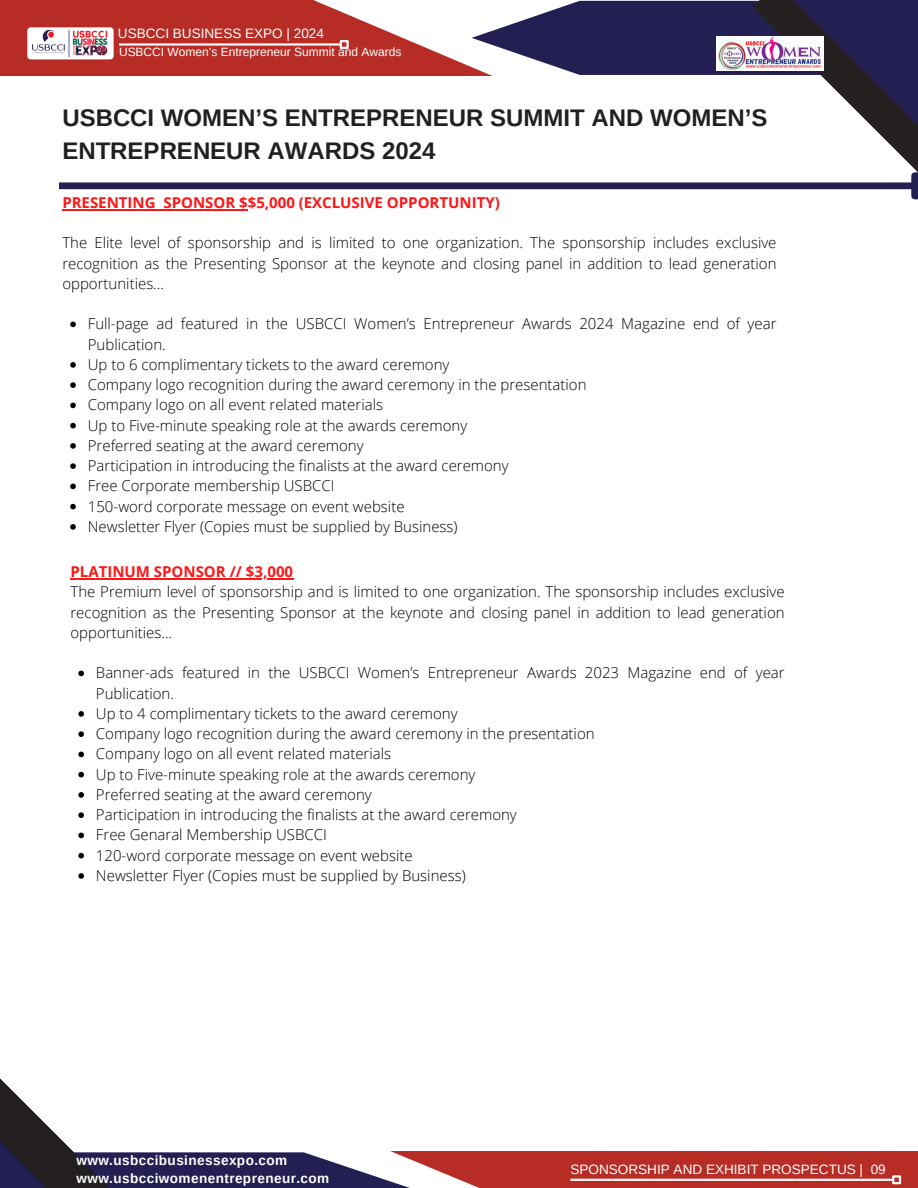
<style>
.page{position:relative;width:918px;height:1188px;background:#fff}
.page>*{position:absolute;margin:0;border:0;box-sizing:border-box;transform-origin:0 0}
.t1{font:700 24px/32.7px "Arimo";color:#231f20}
.t2{font:300 15px/20.2px "Open Sans";color:#000;text-align:justify}
.t3{font:700 15px "Open Sans";color:#ff1616}
.t4{font:13.5px "Arimo";color:#fff}
.t5{font:700 13.5px/18px "Arimo";letter-spacing:.03em;color:#fff}
.t6{font:12px "Arimo";color:#fff}
</style>
<div class="page">
<div style="left:0;top:1152px;width:412px;height:36px;background:#241f53"></div>
<svg style="left:0;top:1078px;width:128px;height:110px"></svg>
<div style="left:390px;top:1151px;width:528px;height:37px;background:#b72d26"></div>
<hr style="left:570px;top:1179px;width:323px;height:2px;background:#f9f9f9">
<div style="left:892px;top:1175px;width:9px;height:9px;border:2px solid #f9f9f9"></div>
<div style="left:59px;top:182px;width:854px;height:7px;background:#241f53"></div>
<svg style="left:472px;top:0;width:446px;height:199px"></svg>
<svg style="left:0;top:0;width:493px;height:76px;fill:#b72d26"></svg>
<hr style="left:119px;top:43px;width:221px;height:3px;background:#f9f9f9">
<div style="left:340px;top:40px;width:9px;height:9px;border:2px solid #f9f9f9"></div>
<div style="left:27px;top:27px;width:87px;height:32px;background:#fff;border-radius:3px"></div>
<img style="left:32px;top:30px;width:76px;height:26px">
<img style="left:716px;top:36px;width:107px;height:34px">
<hr style="left:62px;top:209px;width:94px;height:1px;background:#ff1616">
<hr style="left:163px;top:209px;width:85px;height:1px;background:#ff1616">
<svg style="left:70px;top:322px;width:6px;height:5px"></svg>
<svg style="left:70px;top:362px;width:6px;height:6px"></svg>
<svg style="left:70px;top:382px;width:6px;height:6px"></svg>
<svg style="left:70px;top:403px;width:6px;height:5px"></svg>
<svg style="left:70px;top:423px;width:6px;height:5px"></svg>
<svg style="left:70px;top:443px;width:6px;height:6px"></svg>
<svg style="left:70px;top:463px;width:6px;height:6px"></svg>
<svg style="left:70px;top:484px;width:6px;height:5px"></svg>
<svg style="left:70px;top:504px;width:6px;height:5px"></svg>
<svg style="left:70px;top:524px;width:6px;height:6px"></svg>
<hr style="left:70px;top:578px;width:80px;height:1px;background:#ff1616">
<hr style="left:150px;top:578px;width:143px;height:1px;background:#ff1616">
<svg style="left:78px;top:671px;width:6px;height:5px"></svg>
<svg style="left:78px;top:711px;width:6px;height:6px"></svg>
<svg style="left:78px;top:731px;width:6px;height:6px"></svg>
<svg style="left:78px;top:752px;width:6px;height:5px"></svg>
<svg style="left:78px;top:772px;width:6px;height:5px"></svg>
<svg style="left:78px;top:792px;width:6px;height:6px"></svg>
<svg style="left:78px;top:812px;width:6px;height:6px"></svg>
<svg style="left:78px;top:833px;width:6px;height:5px"></svg>
<svg style="left:78px;top:853px;width:6px;height:5px"></svg>
<svg style="left:78px;top:873px;width:6px;height:6px"></svg>
<h1 class="t4" style="left:118px;top:26px;width:208px">USBCCI BUSINESS EXPO | 2024</h1>
<h2 class="t6" style="left:119px;top:46px;width:284px">USBCCI Women’s Entrepreneur Summit and Awards</h2>
<p class="t1" style="left:62px;top:102px;width:707px">USBCCI WOMEN’S ENTREPRENEUR SUMMIT AND WOMEN’S<br>ENTREPRENEUR AWARDS 2024</p>
<p class="t3" style="left:62px;top:192px;width:439px">PRESENTING SPONSOR $$5,000 (EXCLUSIVE OPPORTUNITY)</p>
<p class="t2" style="left:62px;top:233px;width:716px">The Elite level of sponsorship and is limited to one organization. The sponsorship includes exclusive recognition as the Presenting Sponsor at the keynote and closing panel in addition to lead generation opportunities...</p>
<p class="t2" style="left:88px;top:314px;width:690px">Full-page ad featured in the USBCCI Women’s Entrepreneur Awards 2024 Magazine end of year<br>Publication.</p>
<p class="t2" style="left:88px;top:354px;width:363px">Up to 6 complimentary tickets to the award ceremony</p>
<p class="t2" style="left:88px;top:374px;width:500px">Company logo recognition during the award ceremony in the presentation</p>
<p class="t2" style="left:88px;top:395px;width:297px">Company logo on all event related materials</p>
<p class="t2" style="left:88px;top:415px;width:381px">Up to Five-minute speaking role at the awards ceremony</p>
<p class="t2" style="left:88px;top:435px;width:277px">Preferred seating at the award ceremony</p>
<p class="t2" style="left:88px;top:455px;width:422px">Participation in introducing the finalists at the award ceremony</p>
<p class="t2" style="left:88px;top:476px;width:248px">Free Corporate membership USBCCI</p>
<h5 class="t2" style="left:88px;top:496px;width:318px">150-word corporate message on event website</h5>
<p class="t2" style="left:88px;top:516px;width:371px">Newsletter Flyer (Copies must be supplied by Business)</p>
<p class="t3" style="left:70px;top:561px;width:224px">PLATINUM SPONSOR // $3,000</p>
<p class="t2" style="left:70px;top:582px;width:716px">The Premium level of sponsorship and is limited to one organization. The sponsorship includes exclusive recognition as the Presenting Sponsor at the keynote and closing panel in addition to lead generation opportunities...</p>
<p class="t2" style="left:96px;top:663px;width:690px">Banner-ads featured in the USBCCI Women’s Entrepreneur Awards 2023 Magazine end of year</p>
<p class="t2" style="left:96px;top:683px;width:363px">Publication.<br>Up to 4 complimentary tickets to the award ceremony</p>
<p class="t2" style="left:96px;top:723px;width:500px">Company logo recognition during the award ceremony in the presentation</p>
<p class="t2" style="left:96px;top:744px;width:297px">Company logo on all event related materials</p>
<p class="t2" style="left:96px;top:764px;width:381px">Up to Five-minute speaking role at the awards ceremony</p>
<p class="t2" style="left:96px;top:784px;width:277px">Preferred seating at the award ceremony</p>
<p class="t2" style="left:96px;top:804px;width:422px">Participation in introducing the finalists at the award ceremony</p>
<p class="t2" style="left:96px;top:825px;width:232px">Free Genaral Membership USBCCI</p>
<h3 class="t2" style="left:96px;top:845px;width:318px">120-word corporate message on event website</h3>
<h4 class="t2" style="left:96px;top:865px;width:371px">Newsletter Flyer (Copies must be supplied by Business)</h4>
<h3 class="t5" style="left:76px;top:1151px;width:254px">www.usbccibusinessexpo.com www.usbcciwomenentrepreneur.com</h3>
<p class="t4" style="left:570px;top:1162px;width:317px">SPONSORSHIP AND EXHIBIT PROSPECTUS | 09</p>
</div>
